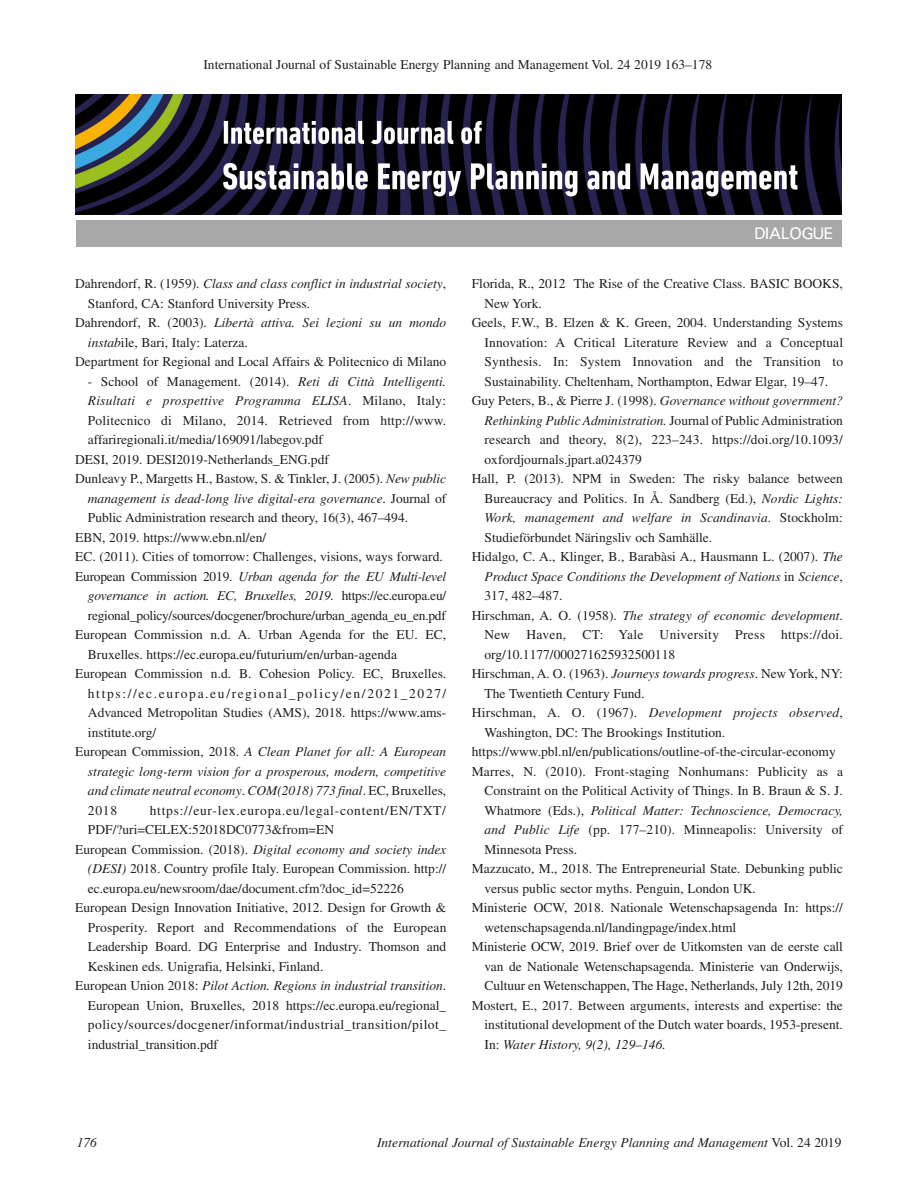
<style>
.page{position:relative;width:918px;height:1188px;background:#fff}
.page>*{position:absolute;margin:0;border:0;box-sizing:border-box;transform-origin:0 0}
.t1{font:15px "Uniform";color:#fff}
.References{font:13.5px/19.5px "Times";color:#231f20;text-align:justify}
.References-2{font:italic 13.5px/19.5px "Times";color:#231f20;text-align:justify}
.References-3{font:13.5px/19.5px "Times";letter-spacing:.05em;color:#231f20}
.s1{font-style:italic}
.s2{font-style:normal}
</style>
<div class="page">
<img style="left:76px;top:94px;width:765px;height:120px">
<div style="left:76px;top:220px;width:765px;height:27px;background:#a8a8a8"></div>
<p class="References" style="left:204px;top:55px;width:510px">International Journal of Sustainable Energy Planning and Management Vol. 24 2019 163–178</p>
<p class="t1" style="left:754px;top:224px;width:80px">DIALOGUE</p>
<p class="References" style="left:88px;top:274px;width:360px;text-indent:-13px">Dahrendorf, R. (1959). <span class="s1">Class and class conflict in industrial society</span>,<br>Stanford, CA: Stanford University Press.</p>
<p class="References" style="left:88px;top:313px;width:360px;text-indent:-13px">Dahrendorf, R. (2003). <span class="s1">Libertà attiva. Sei lezioni su un mondo instab</span>ile, Bari, Italy: Laterza.</p>
<p class="References" style="left:75px;top:352px;width:373px">Department for Regional and Local Affairs &amp; Politecnico di Milano</p>
<p class="References" style="left:88px;top:371px;width:360px">- School of Management. (2014). <span class="s1">Reti di Città Intelligenti.<br>Risultati e prospettive Programma ELISA</span>. Milano, Italy:<br>Politecnico di Milano, 2014. Retrieved from http://www. affariregionali.it/media/169091/labegov.pdf</p>
<p class="References" style="left:75px;top:449px;width:255px">DESI, 2019. DESI2019-Netherlands_ENG.pdf</p>
<p class="References" style="left:88px;top:469px;width:360px;text-indent:-13px">Dunleavy P., Margetts H., Bastow, S. &amp; Tinkler, J. (2005). <span class="s1">New public management is dead-long live digital-era governance</span>. Journal of Public Administration research and theory, 16(3), 467–494.</p>
<p class="References" style="left:75px;top:527px;width:193px">EBN, 2019. https://www.ebn.nl/en/</p>
<p class="References" style="left:75px;top:547px;width:369px">EC. (2011). Cities of tomorrow: Challenges, visions, ways forward.</p>
<p class="References" style="left:88px;top:566px;width:360px;text-indent:-13px">European Commission 2019. <span class="s1">Urban agenda for the EU Multi-level governance in action. EC, Bruxelles, 2019.</span> https://ec.europa.eu/ regional_policy/sources/docgener/brochure/urban_agenda_eu_en.pdf</p>
<p class="References" style="left:88px;top:625px;width:360px;text-indent:-13px">European Commission n.d. A. Urban Agenda for the EU. EC,<br>Bruxelles. https://ec.europa.eu/futurium/en/urban-agenda</p>
<p class="References" style="left:88px;top:664px;width:360px;text-indent:-13px">European Commission n.d. B. Cohesion Policy. EC, Bruxelles. https://ec.europa.eu/regional_policy/en/2021_2027/ Advanced Metropolitan Studies (AMS), 2018. https://www.ams&shy;institute.org/</p>
<p class="References-2" style="left:88px;top:742px;width:360px;text-indent:-13px"><span class="s2">European Commission, 2018.</span> A Clean Planet for all: A European strategic long-term vision for a prosperous, modern, competitive and climate neutral economy<span class="s2">.</span> COM(2018) 773 final<span class="s2">. EC, Bruxelles, 2018</span></p>
<p class="References-3" style="left:88px;top:800px;width:360px;text-indent:62px">https://eur-lex.europa.eu/legal-content/EN/TXT/<br>PDF/?uri=CELEX:52018DC0773&amp;from=EN</p>
<p class="References" style="left:88px;top:839px;width:360px;text-indent:-13px">European Commission. (2018). <span class="s1">Digital economy and society index (DESI)</span> 2018. Country profile Italy. European Commission. http:// ec.europa.eu/newsroom/dae/document.cfm?doc_id=52226</p>
<p class="References" style="left:88px;top:898px;width:360px;text-indent:-13px">European Design Innovation Initiative, 2012. Design for Growth &amp; Prosperity. Report and Recommendations of the European Leadership Board. DG Enterprise and Industry. Thomson and Keskinen eds. Unigrafia, Helsinki, Finland.</p>
<p class="References" style="left:88px;top:976px;width:360px;text-indent:-13px">European Union 2018: <span class="s1">Pilot Action. Regions in industrial transition</span>.<br>European Union, Bruxelles, 2018 https://ec.europa.eu/regional_ policy/sources/docgener/informat/industrial_transition/pilot_ industrial_transition.pdf</p>
<p class="References" style="left:485px;top:274px;width:360px;text-indent:-13px">Florida, R., 2012 The Rise of the Creative Class. BASIC BOOKS,<br>New York.</p>
<p class="References" style="left:485px;top:313px;width:360px;text-indent:-13px">Geels, F.W., B. Elzen &amp; K. Green, 2004. Understanding Systems Innovation: A Critical Literature Review and a Conceptual Synthesis. In: System Innovation and the Transition to Sustainability. Cheltenham, Northampton, Edwar Elgar, 19–47.</p>
<p class="References" style="left:485px;top:391px;width:360px;text-indent:-13px">Guy Peters, B., &amp; Pierre J. (1998). <span class="s1">Governance without government?<br>Rethinking Public Administration.</span> Journal of Public Administration research and theory, 8(2), 223–243. https://doi.org/10.1093/ oxfordjournals.jpart.a024379</p>
<p class="References" style="left:485px;top:469px;width:360px;text-indent:-13px">Hall, P. (2013). NPM in Sweden: The risky balance between Bureaucracy and Politics. In Å. Sandberg (Ed.), <span class="s1">Nordic Lights:<br>Work, management and welfare in Scandinavia</span>. Stockholm:<br>Studieförbundet Näringsliv och Samhälle.</p>
<p class="References" style="left:485px;top:547px;width:360px;text-indent:-13px">Hidalgo, C. A., Klinger, B., Barabàsi A., Hausmann L. (2007). <span class="s1">The Product Space Conditions the Development of Nations</span> in <span class="s1">Science</span>, 317, 482–487.</p>
<p class="References" style="left:485px;top:605px;width:360px;text-indent:-13px">Hirschman, A. O. (1958). <span class="s1">The strategy of economic development</span>.<br>New Haven, CT: Yale University Press https://doi. org/10.1177/000271625932500118</p>
<p class="References" style="left:485px;top:664px;width:360px;text-indent:-13px">Hirschman, A. O. (1963). <span class="s1">Journeys towards progress</span>. New York, NY:<br>The Twentieth Century Fund.</p>
<p class="References" style="left:485px;top:703px;width:360px;text-indent:-13px">Hirschman, A. O. (1967). <span class="s1">Development projects observed</span>,<br>Washington, DC: The Brookings Institution.</p>
<p class="References" style="left:472px;top:742px;width:366px">https://www.pbl.nl/en/publications/outline-of-the-circular-economy</p>
<p class="References" style="left:485px;top:761px;width:360px;text-indent:-13px">Marres, N. (2010). Front-staging Nonhumans: Publicity as a Constraint on the Political Activity of Things. In B. Braun &amp; S. J.<br>Whatmore (Eds.), <span class="s1">Political Matter: Technoscience, Democracy, and Public Life</span> (pp. 177–210). Minneapolis: University of Minnesota Press.</p>
<p class="References" style="left:485px;top:859px;width:360px;text-indent:-13px">Mazzucato, M., 2018. The Entrepreneurial State. Debunking public versus public sector myths. Penguin, London UK.</p>
<p class="References" style="left:485px;top:898px;width:360px;text-indent:-13px">Ministerie OCW, 2018. Nationale Wetenschapsagenda In: https:// wetenschapsagenda.nl/landingpage/index.html</p>
<p class="References" style="left:485px;top:937px;width:360px;text-indent:-13px">Ministerie OCW, 2019. Brief over de Uitkomsten van de eerste call van de Nationale Wetenschapsagenda. Ministerie van Onderwijs, Cultuur en Wetenschappen, The Hage, Netherlands, July 12th, 2019</p>
<p class="References" style="left:485px;top:995px;width:360px;text-indent:-13px">Mostert, E., 2017. Between arguments, interests and expertise: the institutional development of the Dutch water boards, 1953-present.<br>In: <span class="s1">Water History, 9(2), 129–146.</span></p>
<p class="References-2" style="left:77px;top:1133px;width:22px">176</p>
<p class="References-2" style="left:377px;top:1133px;width:466px">International Journal of Sustainable Energy Planning and Management <span class="s2">Vol. 24 2019</span></p>
</div>
